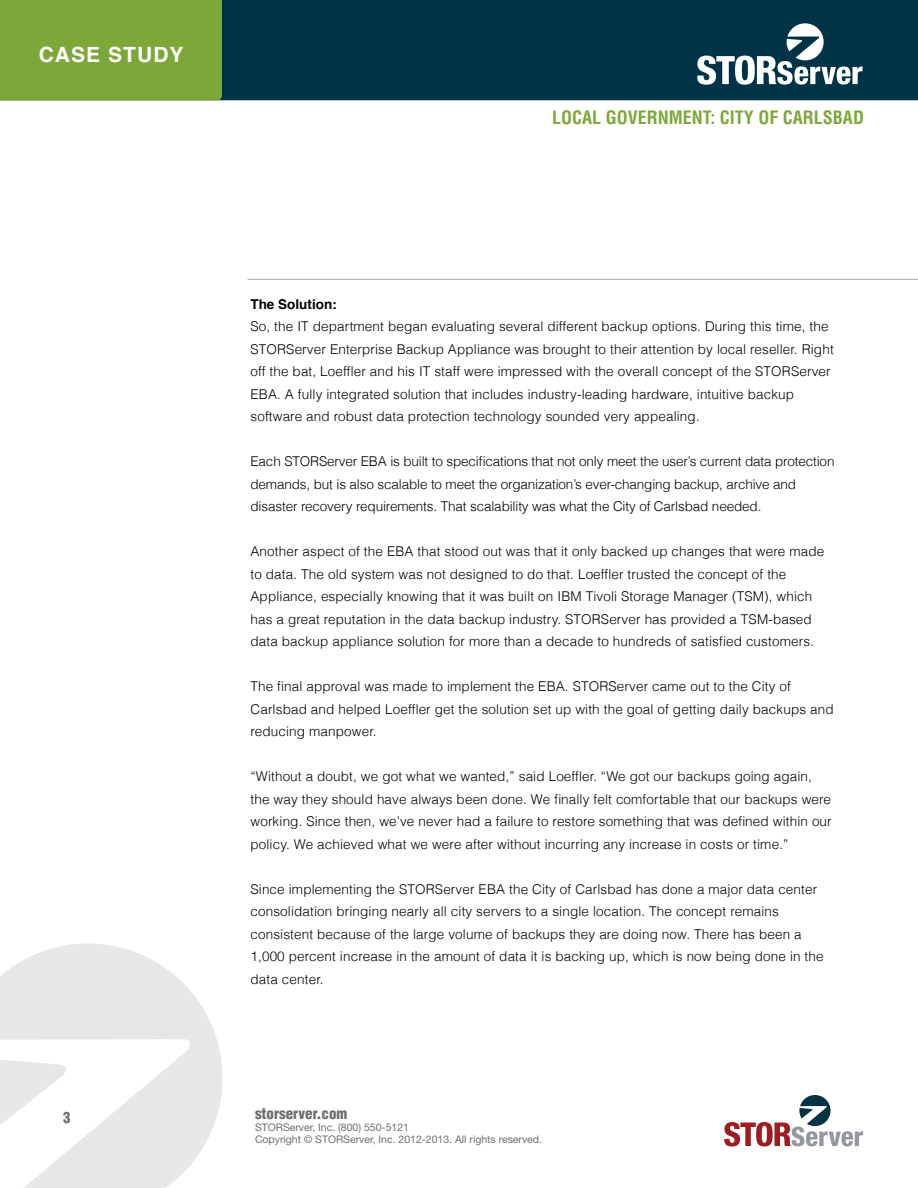
<style>
.page{position:relative;width:918px;height:1188px;background:#fff}
.page>*{position:absolute;margin:0;border:0;box-sizing:border-box;transform-origin:0 0}
.t1{font:700 21px "Helvetica";letter-spacing:.05em;color:#fff}
.t2{font:700 condensed 18px "Helvetica LT Std";color:#7ea73a}
.t3{font:900 condensed 15px "Helvetica LT Std";color:#6d6e71}
.t4{font:300 13.5px/22.5px "Helvetica";letter-spacing:.01em;color:#000}
.t5{font:300 13.5px/22.5px "Helvetica";letter-spacing:-.01em;color:#000}
.t6{font:700 13.5px "Helvetica";color:#000}
.t7{font:10.5px/12px "Helvetica Neue LT Std";color:#6d6e71}
</style>
<div class="page">
<div style="left:0;top:0;width:918px;height:102px;background:#003346"></div>
<svg style="left:0;top:944px;width:223px;height:244px;fill:#e6e7e8"></svg>
<hr style="left:248px;top:279px;width:670px;height:1px;background:#a7a9ac">
<svg style="left:697px;top:23px;width:165px;height:62px"></svg>
<svg style="left:724px;top:1095px;width:139px;height:52px"></svg>
<div style="left:0;top:0;width:222px;height:100px;background:#7ea73a"></div>
<h1 class="t1" style="left:39px;top:38px;width:146px">CASE STUDY</h1>
<h2 class="t2" style="left:552px;top:106px;width:313px">LOCAL GOVERNMENT: CITY OF CARLSBAD</h2>
<p class="t3" style="left:63px;top:1108px;width:9px">3</p>
<p class="t6" style="left:250px;top:293px;width:88px">THE SOLUTION:</p>
<p class="t4" style="left:250px;top:314px;width:585px">So, the IT department began evaluating several different backup options. During this time, the STORServer Enterprise Backup Appliance was brought to their attention by local reseller. Right off the bat, Loeffler and his IT staff were impressed with the overall concept of the STORServer EBA. A fully integrated solution that includes industry-leading hardware, intuitive backup software and robust data protection technology sounded very appealing.</p>
<p class="t5" style="left:250px;top:449px;width:586px">Each STORServer EBA is built to specifications that not only meet the user’s current data protection demands, but is also scalable to meet the organization’s ever-changing backup, archive and disaster recovery requirements. That scalability was what the City of Carlsbad needed.</p>
<p class="t4" style="left:250px;top:539px;width:575px">Another aspect of the EBA that stood out was that it only backed up changes that were made to data. The old system was not designed to do that. Loeffler trusted the concept of the Appliance, especially knowing that it was built on IBM Tivoli Storage Manager (TSM), which has a great reputation in the data backup industry. STORServer has provided a TSM-based data backup appliance solution for more than a decade to hundreds of satisfied customers.</p>
<p class="t4" style="left:250px;top:674px;width:585px">The final approval was made to implement the EBA. STORServer came out to the City of<br>Carlsbad and helped Loeffler get the solution set up with the goal of getting daily backups and reducing manpower.</p>
<p class="t4" style="left:250px;top:764px;width:583px">“Without a doubt, we got what we wanted,” said Loeffler. “We got our backups going again, the way they should have always been done. We finally felt comfortable that our backups were working. Since then, we’ve never had a failure to restore something that was defined within our policy. We achieved what we were after without incurring any increase in costs or time.”</p>
<p class="t4" style="left:250px;top:877px;width:575px">Since implementing the STORServer EBA the City of Carlsbad has done a major data center consolidation bringing nearly all city servers to a single location. The concept remains consistent because of the large volume of backups they are doing now. There has been a 1,000 percent increase in the amount of data it is backing up, which is now being done in the data center.</p>
<p class="t3" style="left:255px;top:1104px;width:94px">storserver.com</p>
<p class="t7" style="left:255px;top:1121px;width:289px">STORServer, Inc. (800) 550-5121<br>Copyright © STORServer, Inc. 2012-2013. All rights reserved.</p>
</div>
